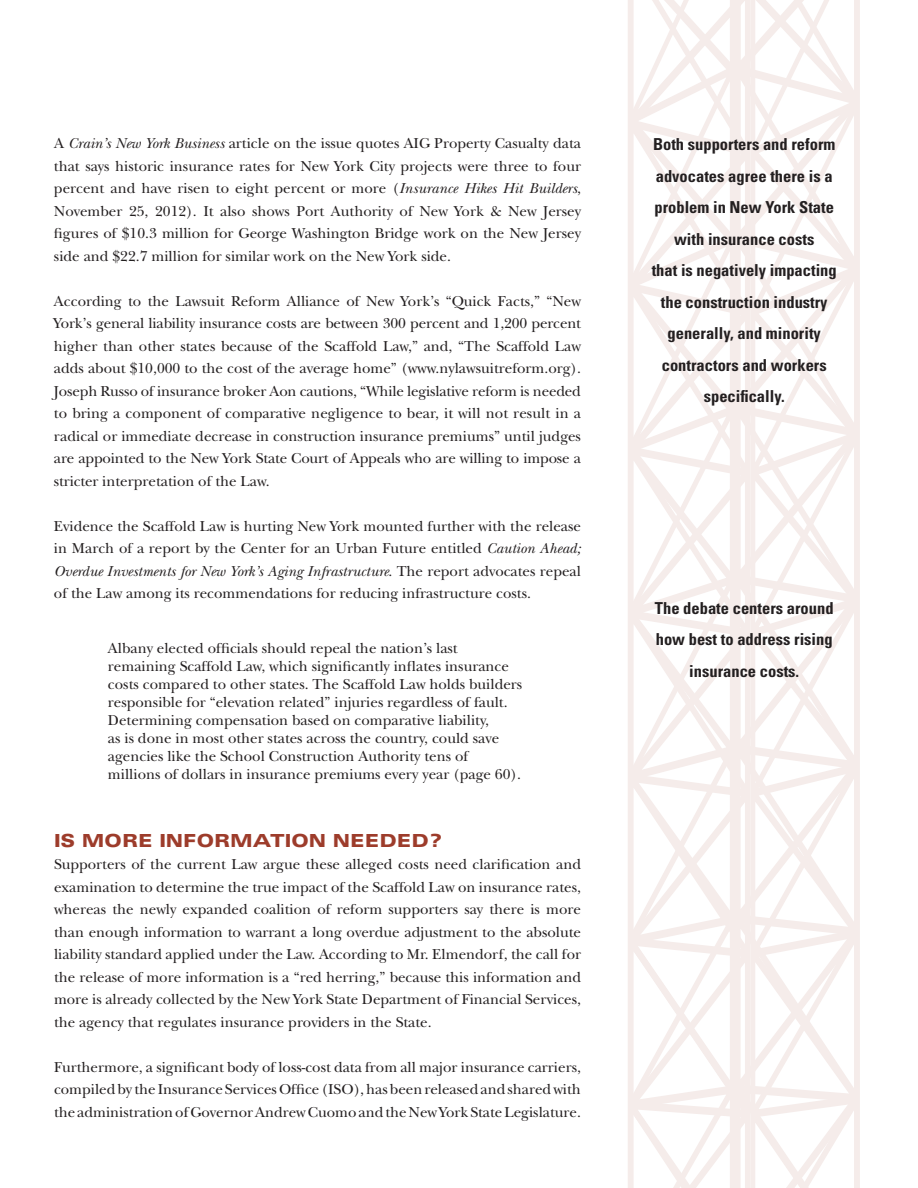
<style>
.page{position:relative;width:918px;height:1188px;background:#fff}
.page>*{position:absolute;margin:0;border:0;box-sizing:border-box;transform-origin:0 0}
.t1{font:900 expanded 18px "Univers LT Std";color:#9d3c2b}
.t2{font:700 condensed 16.5px/31.5px "Univers LT Std";color:#231f20;text-align:center}
.t3{font:15px/22.5px "New Baskerville Std";color:#231f20;text-align:justify}
.s1{font-style:italic}
</style>
<div class="page">
<svg style="left:628px;top:0;width:107px;height:1188px"></svg>
<svg style="left:735px;top:0;width:125px;height:1188px"></svg>
<p class="t3" style="left:54px;top:132px;width:529px">A <span class="s1">Crain’s New York Business</span> article on the issue quotes AIG Property Casualty data that says historic insurance rates for New York City projects were three to four percent and have risen to eight percent or more (<span class="s1">Insurance Hikes Hit Builders</span>, November 25, 2012). It also shows Port Authority of New York &amp; New Jersey figures of $10.3 million for George Washington Bridge work on the New Jersey side and $22.7 million for similar work on the New York side.</p>
<p class="t3" style="left:54px;top:290px;width:529px">According to the Lawsuit Reform Alliance of New York’s “Quick Facts,” “New York’s general liability insurance costs are between 300 percent and 1,200 percent higher than other states because of the Scaffold Law,” and, “The Scaffold Law adds about $10,000 to the cost of the average home” (www.nylawsuitreform.org).<br>Joseph Russo of insurance broker Aon cautions, “While legislative reform is needed to bring a component of comparative negligence to bear, it will not result in a radical or immediate decrease in construction insurance premiums” until judges are appointed to the New York State Court of Appeals who are willing to impose a stricter interpretation of the Law.</p>
<p class="t3" style="left:54px;top:515px;width:529px">Evidence the Scaffold Law is hurting New York mounted further with the release in March of a report by the Center for an Urban Future entitled <span class="s1">Caution Ahead; Overdue Investments for New York’s Aging Infrastructure</span>. The report advocates repeal of the Law among its recommendations for reducing infrastructure costs.</p>
<p class="t3" style="left:108px;top:639px;width:416px;line-height:18px;text-align:left">Albany elected officials should repeal the nation’s last remaining Scaffold Law, which significantly inflates insurance costs compared to other states. The Scaffold Law holds builders responsible for “elevation related” injuries regardless of fault.<br>Determining compensation based on comparative liability,<br>as is done in most other states across the country, could save agencies like the School Construction Authority tens of millions of dollars in insurance premiums every year (page 60).</p>
<p class="t1" style="left:54px;top:830px;width:390px">IS MORE INFORMATION NEEDED?</p>
<p class="t3" style="left:54px;top:853px;width:529px">Supporters of the current Law argue these alleged costs need clarification and examination to determine the true impact of the Scaffold Law on insurance rates, whereas the newly expanded coalition of reform supporters say there is more than enough information to warrant a long overdue adjustment to the absolute liability standard applied under the Law. According to Mr. Elmendorf, the call for the release of more information is a “red herring,” because this information and more is already collected by the New York State Department of Financial Services, the agency that regulates insurance providers in the State.</p>
<p class="t3" style="left:54px;top:1056px;width:528px">Furthermore, a significant body of loss-cost data from all major insurance carriers, compiled by the Insurance Services Office (ISO), has been released and shared with the administration of Governor Andrew Cuomo and the New York State Legislature.</p>
<p class="t2" style="left:652px;top:129px;width:187px">Both supporters and reform advocates agree there is a problem in New York State with insurance costs<br>that is negatively impacting the construction industry generally, and minority contractors and workers specifically.</p>
<p class="t2" style="left:655px;top:592px;width:180px">The debate centers around how best to address rising insurance costs.</p>
</div>
